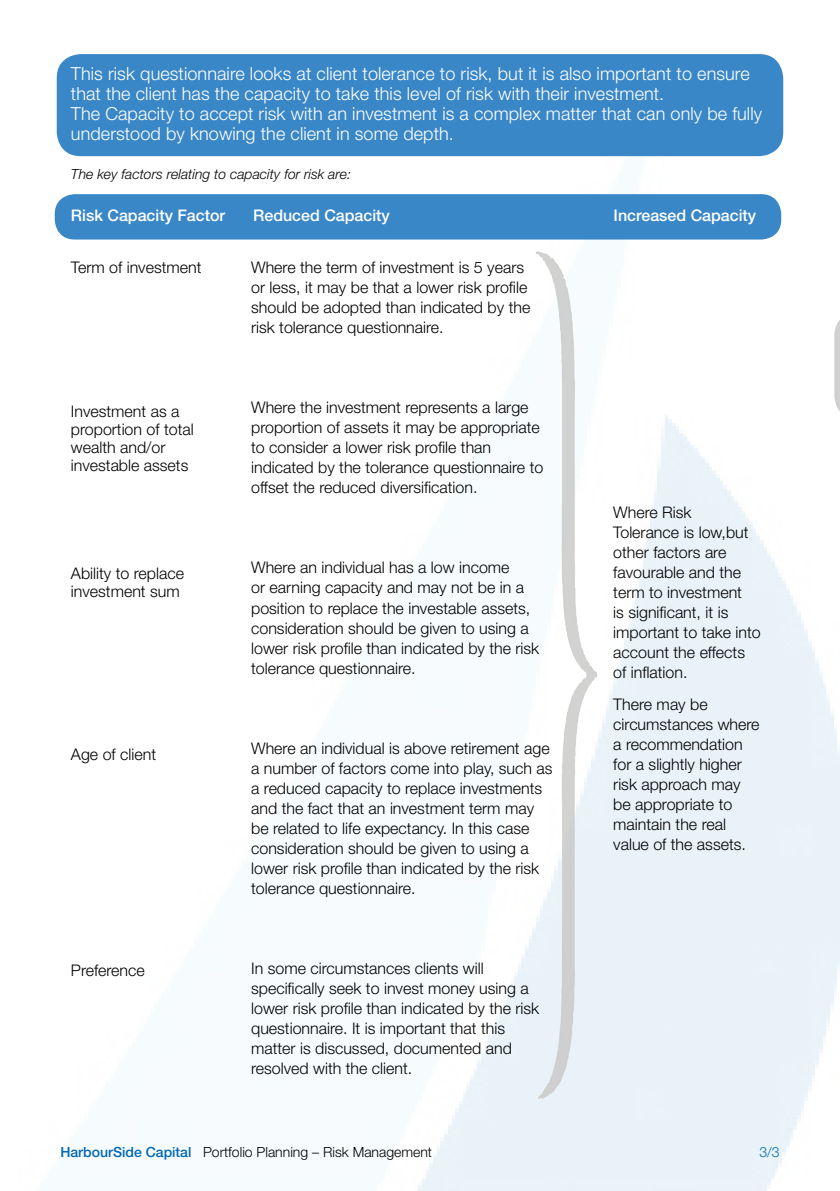
<style>
.page{position:relative;width:840px;height:1191px;background:#fff}
.page>*{position:absolute;margin:0;border:0;box-sizing:border-box;transform-origin:0 0}
.t1{font:300 18px/20px "Helvetica Neue";letter-spacing:.005em;color:#fff}
.t2{font:300 16px/20px "Helvetica Neue";color:#000}
.t3{font:500 16px "Helvetica Neue";color:#fff}
.t4{font:300 14px "Helvetica Neue";color:#000}
.t5{font:italic 300 14px "Helvetica Neue";color:#000}
.t6{font:300 14px "Helvetica Neue";color:#0068b4}
.s1{font-weight:500;color:#0068b4}
</style>
<div class="page">
<img style="left:54px;top:54px;width:785px;height:1137px">
<div style="left:57px;top:54px;width:725px;height:102px;background:#3a87c8;border-radius:24px"></div>
<svg style="left:833px;top:312px;width:6px;height:108px"></svg>
<div style="left:55px;top:194px;width:725px;height:45px;background:#3a87c8;border-radius:20px"></div>
<img style="left:535px;top:251px;width:50px;height:445px">
<p class="t1" style="left:71px;top:63px;width:692px">This risk questionnaire looks at client tolerance to risk, but it is also important to ensure that the client has the capacity to take this level of risk with their investment.<br>The Capacity to accept risk with an investment is a complex matter that can only be fully understood by knowing the client in some depth.</p>
<p class="t5" style="left:71px;top:166px;width:281px">The key factors relating to capacity for risk are:</p>
<p class="t3" style="left:71px;top:205px;width:156px">Risk Capacity Factor</p>
<p class="t3" style="left:253px;top:205px;width:138px">Reduced Capacity</p>
<p class="t3" style="left:613px;top:205px;width:144px">Increased Capacity</p>
<p class="t2" style="left:71px;top:257px;width:132px">Term of investment</p>
<p class="t2" style="left:251px;top:257px;width:280px">Where the term of investment is 5 years or less, it may be that a lower risk profile should be adopted than indicated by the risk tolerance questionnaire.</p>
<p class="t2" style="left:71px;top:402px;width:124px;line-height:18px">Investment as a proportion of total wealth and/or investable assets</p>
<p class="t2" style="left:71px;top:564px;width:114px;line-height:18px">Ability to replace investment sum</p>
<p class="t2" style="left:71px;top:743px;width:87px">Age of client</p>
<p class="t2" style="left:71px;top:959px;width:75px">Preference</p>
<p class="t2" style="left:251px;top:397px;width:293px">Where the investment represents a large proportion of assets it may be appropriate to consider a lower risk profile than indicated by the tolerance questionnaire to offset the reduced diversification.</p>
<p class="t2" style="left:251px;top:557px;width:289px">Where an individual has a low income<br>or earning capacity and may not be in a position to replace the investable assets, consideration should be given to using a lower risk profile than indicated by the risk tolerance questionnaire.</p>
<p class="t2" style="left:251px;top:737px;width:303px">Where an individual is above retirement age a number of factors come into play, such as a reduced capacity to replace investments and the fact that an investment term may be related to life expectancy. In this case consideration should be given to using a lower risk profile than indicated by the risk tolerance questionnaire.</p>
<p class="t2" style="left:251px;top:957px;width:289px">In some circumstances clients will specifically seek to invest money using a lower risk profile than indicated by the risk questionnaire. It is important that this matter is discussed, documented and resolved with the client.</p>
<p class="t2" style="left:613px;top:502px;width:149px">Where Risk<br>Tolerance is low,but other factors are favourable and the term to investment<br>is significant, it is important to take into account the effects of inflation.</p>
<p class="t2" style="left:613px;top:694px;width:148px">There may be circumstances where a recommendation for a slightly higher risk approach may be appropriate to maintain the real value of the assets.</p>
<p class="t4" style="left:60px;top:1143px;width:373px"><span class="s1">HarbourSide Capital</span> Portfolio Planning – Risk Management</p>
<p class="t6" style="left:759px;top:1143px;width:22px">3/3</p>
</div>
